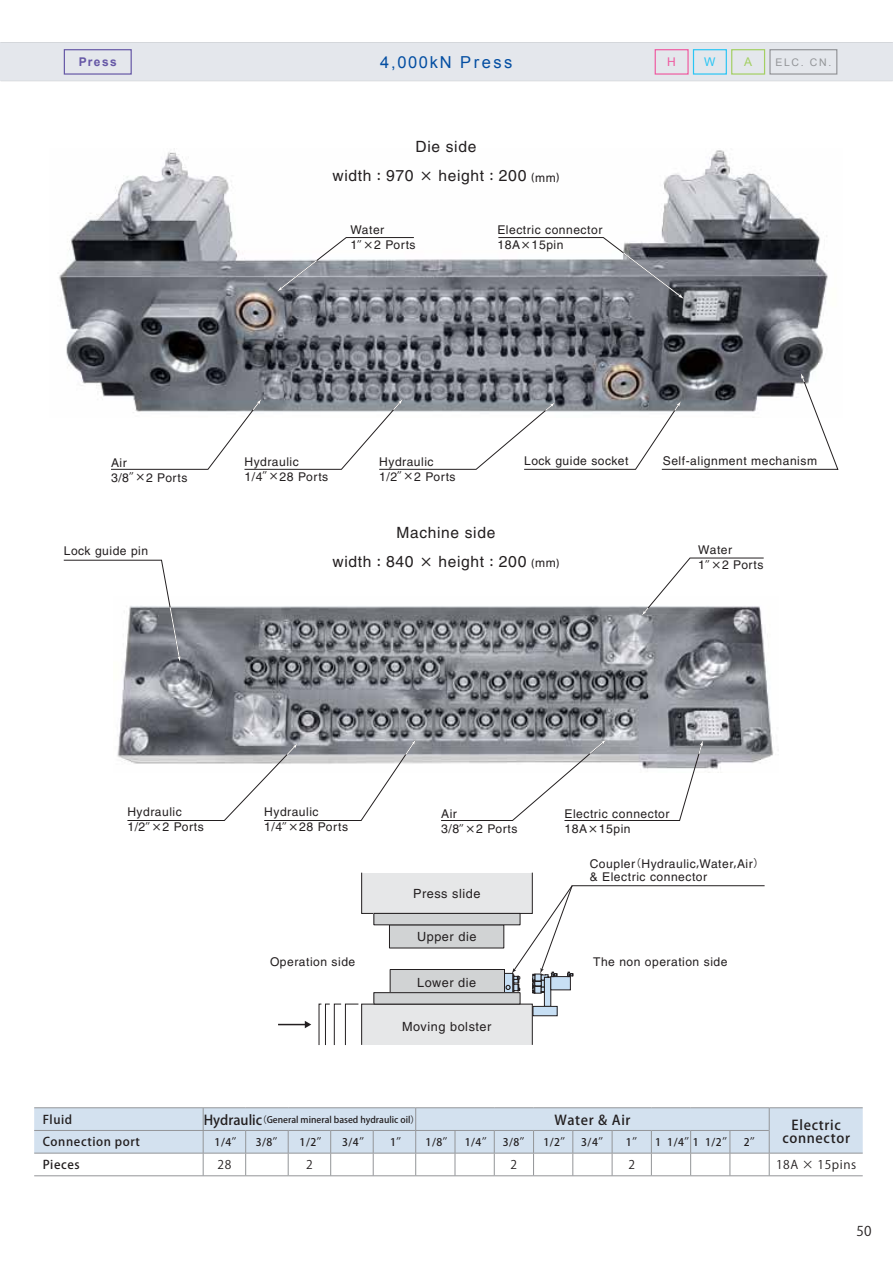
<style>
.page{position:relative;width:893px;height:1263px;background:#fff}
.page>*{position:absolute;margin:0;border:0;box-sizing:border-box;transform-origin:0 0}
.t1{font:16.5px "Arial";letter-spacing:.125em;color:#034ea2}
.t2{font:15.45px/29px "Helvetica";letter-spacing:.045em;color:#231f20;text-align:center}
.t3{font:13.5px "Koz Go Pro Medium 90 msp RKSJ H";letter-spacing:.05em;color:#231f20}
.t4{font:13.5px "Koz Go Pro Regular 90 msp RKSJ H";color:#231f20}
.t5{font:12.75px "Helvetica";letter-spacing:.045em;color:#231f20}
.t6{font:12.3px "Helvetica";letter-spacing:.045em;color:#231f20}
.t7{font:12px/15px "Helvetica";letter-spacing:.045em;color:#231f20}
.t8{font:12px "Koz Go Pro Medium 90 msp RKSJ H";letter-spacing:.05em;color:#231f20}
.t9{font:12px "Koz Go Pro Regular 90 msp RKSJ H";letter-spacing:.05em;color:#231f20}
.t10{font:700 12px "Arial";letter-spacing:.12em;color:#6658a6}
.t11{font:12px "Arial";color:#ef5ba1}
.t12{font:12px "Arial";color:#2ac5f4}
.t13{font:12px "Arial";color:#a3cf62}
.t14{font:10.5px "Koz Go Pro Medium 90 msp RKSJ H";color:#231f20}
.t15{font:10.5px "Arial";color:#939598}
.t16{font:9px "Koz Go Pro Medium 90 msp RKSJ H";color:#231f20}
.s1{font-family:"Koz Go Pro Medium 90 msp RKSJ H";font-size:13.5px}
.s2{font-size:15.75px}
.s3{font-family:"Koz Go Pro Medium 90 msp RKSJ H";font-size:10.5px}
.s4{font-size:12px}
.s5{font-size:12.3px}
.s6{font-size:13.5px}
</style>
<div class="page">
<img style="left:59px;top:148px;width:769px;height:252px">
<img style="left:117px;top:606px;width:657px;height:163px">
<div style="left:533px;top:1006px;width:24px;height:10px;background:#c7dff4"></div>
<div style="left:533px;top:1006px;width:24px;height:10px;border:1px solid #231f20"></div>
<div style="left:362px;top:1004px;width:170px;height:41px;background:#e6e7e8"></div>
<div style="left:361px;top:1004px;width:171px;height:41px;border:1px solid #231f20"></div>
<div style="left:362px;top:873px;width:170px;height:40px;background:#e6e7e8"></div>
<div style="left:390px;top:970px;width:114px;height:23px;background:#d1d3d4"></div>
<div style="left:390px;top:969px;width:115px;height:24px;border:1px solid #231f20"></div>
<div style="left:374px;top:993px;width:146px;height:11px;background:#d1d3d4"></div>
<div style="left:374px;top:992px;width:146px;height:12px;border:1px solid #231f20"></div>
<div style="left:389px;top:925px;width:115px;height:23px;background:#d1d3d4"></div>
<div style="left:374px;top:913px;width:146px;height:12px;background:#d1d3d4"></div>
<div style="left:374px;top:913px;width:146px;height:12px;border:1px solid #231f20"></div>
<svg style="left:278px;top:1021px;width:33px;height:7px"></svg>
<svg style="left:319px;top:1004px;width:40px;height:41px"></svg>
<svg style="left:63px;top:560px;width:118px;height:102px"></svg>
<svg style="left:441px;top:740px;width:262px;height:81px"></svg>
<svg style="left:127px;top:740px;width:289px;height:81px"></svg>
<svg style="left:498px;top:237px;width:186px;height:62px"></svg>
<svg style="left:111px;top:373px;width:727px;height:97px"></svg>
<svg style="left:277px;top:237px;width:137px;height:54px"></svg>
<svg style="left:641px;top:558px;width:123px;height:58px"></svg>
<svg style="left:504px;top:885px;width:261px;height:121px"></svg>
<div style="left:0;top:42px;width:893px;height:39px;background:#e4e7ec"></div>
<svg style="left:1px;top:81px;width:891px;height:1px"></svg>
<div style="left:655px;top:49px;width:34px;height:26px;border:1px solid #ef5ba1"></div>
<div style="left:693px;top:49px;width:34px;height:26px;border:1px solid #2ac5f4"></div>
<div style="left:731px;top:49px;width:34px;height:26px;border:1px solid #a3cf62"></div>
<div style="left:769px;top:49px;width:68px;height:26px;border:1px solid #939598"></div>
<div style="left:64px;top:49px;width:68px;height:26px;border:1px solid #6658a6"></div>
<hr style="left:288px;top:1176px;width:128px;height:1px;background:#939598">
<hr style="left:455px;top:1176px;width:39px;height:1px;background:#939598">
<hr style="left:494px;top:1176px;width:39px;height:1px;background:#939598">
<hr style="left:533px;top:1176px;width:118px;height:1px;background:#939598">
<hr style="left:651px;top:1176px;width:40px;height:1px;background:#939598">
<hr style="left:691px;top:1176px;width:172px;height:1px;background:#939598">
<hr style="left:34px;top:1107px;width:212px;height:1px;background:#939598">
<hr style="left:246px;top:1107px;width:42px;height:1px;background:#939598">
<hr style="left:288px;top:1107px;width:128px;height:1px;background:#939598">
<hr style="left:416px;top:1107px;width:78px;height:1px;background:#939598">
<hr style="left:494px;top:1107px;width:39px;height:1px;background:#939598">
<hr style="left:533px;top:1107px;width:118px;height:1px;background:#939598">
<hr style="left:651px;top:1107px;width:40px;height:1px;background:#939598">
<hr style="left:691px;top:1107px;width:78px;height:1px;background:#939598">
<hr style="left:769px;top:1107px;width:94px;height:1px;background:#939598">
<svg style="left:34px;top:1108px;width:829px;height:68px"></svg>
<hr style="left:416px;top:1153px;width:39px;height:1px;background:#939598">
<hr style="left:34px;top:1176px;width:212px;height:1px;background:#939598">
<hr style="left:246px;top:1176px;width:42px;height:1px;background:#939598">
<hr style="left:416px;top:1176px;width:39px;height:1px;background:#939598">
<p class="t10" style="left:79px;top:55px;width:40px">Press</p>
<h1 class="t1" style="left:380px;top:53px;width:134px">4,000kN Press</h1>
<p class="t11" style="left:667px;top:56px;width:10px">H</p>
<p class="t12" style="left:704px;top:56px;width:13px">W</p>
<p class="t13" style="left:744px;top:56px;width:10px">A</p>
<p class="t15" style="left:775px;top:56px;width:57px">ELC. CN.</p>
<p class="t2" style="left:332px;top:134px;width:229px">Die side<br>width <span class="s1">:</span> <span class="s2">970</span> <span class="s1">×</span> height <span class="s1">:</span> <span class="s2">200</span> <span class="s3">(</span><span class="s4">mm</span><span class="s3">)</span></p>
<p class="t7" style="left:350px;top:223px;width:67px">Water<br><span class="s5">1</span><span class="s3">″×</span><span class="s5">2</span> Ports</p>
<p class="t7" style="left:497px;top:223px;width:107px">Electric connector</p>
<p class="t6" style="left:497px;top:240px;width:68px">18<span class="s4">A</span><span class="s3">×</span>15<span class="s4">pin</span></p>
<p class="t7" style="left:111px;top:456px;width:17px">Air</p>
<p class="t7" style="left:663px;top:454px;width:156px">Self-alignment mechanism</p>
<p class="t7" style="left:111px;top:471px;width:78px"><span class="s5">3</span>/<span class="s5">8</span><span class="s3">″×</span><span class="s5">2</span> Ports</p>
<p class="t7" style="left:524px;top:455px;width:106px">Lock guide socket</p>
<p class="t7" style="left:244px;top:455px;width:85px">Hydraulic<br><span class="s5">1</span>/<span class="s5">4</span><span class="s3">″×</span><span class="s5">28</span> Ports</p>
<p class="t7" style="left:379px;top:455px;width:78px">Hydraulic<br><span class="s5">1</span>/<span class="s5">2</span><span class="s3">″×</span><span class="s5">2</span> Ports</p>
<p class="t7" style="left:64px;top:544px;width:86px">Lock guide pin</p>
<p class="t2" style="left:332px;top:520px;width:229px">Machine side<br>width <span class="s1">:</span> <span class="s2">840</span> <span class="s1">×</span> height <span class="s1">:</span> <span class="s2">200</span> <span class="s3">(</span><span class="s4">mm</span><span class="s3">)</span></p>
<p class="t7" style="left:698px;top:544px;width:67px">Water<br><span class="s5">1</span><span class="s3">″×</span><span class="s5">2</span> Ports</p>
<p class="t7" style="left:127px;top:806px;width:78px">Hydraulic<br><span class="s5">1</span>/<span class="s5">2</span><span class="s3">″×</span><span class="s5">2</span> Ports</p>
<p class="t7" style="left:264px;top:806px;width:85px">Hydraulic<br><span class="s5">1</span>/<span class="s5">4</span><span class="s3">″×</span><span class="s5">28</span> Ports</p>
<p class="t7" style="left:441px;top:807px;width:78px">Air<br><span class="s5">3</span>/<span class="s5">8</span><span class="s3">″×</span><span class="s5">2</span> Ports</p>
<p class="t7" style="left:564px;top:807px;width:107px">Electric connector</p>
<p class="t6" style="left:564px;top:824px;width:68px">18<span class="s4">A</span><span class="s3">×</span>15<span class="s4">pin</span></p>
<p class="t5" style="left:413px;top:888px;width:69px">Press slide</p>
<p class="t5" style="left:417px;top:931px;width:61px">Upper die</p>
<p class="t7" style="left:590px;top:858px;width:176px;line-height:13.5px">Coupler<span class="s3">（</span>Hydraulic<span class="s3">,</span>Water<span class="s3">,</span>Air<span class="s3">）</span>&amp; Electric connector</p>
<p class="t7" style="left:270px;top:955px;width:87px">Operation side</p>
<p class="t7" style="left:593px;top:955px;width:136px">The non operation side</p>
<p class="t5" style="left:417px;top:977px;width:61px">Lower die</p>
<p class="t5" style="left:402px;top:1022px;width:91px">Moving bolster</p>
<p class="t8" style="left:43px;top:1115px;width:31px">Fluid</p>
<p class="t16" style="left:204px;top:1117px;width:217px"><span class="s6">Hydraulic</span>（General mineral based hydraulic oil）</p>
<p class="t3" style="left:554px;top:1115px;width:78px">Water &amp; Air</p>
<p class="t3" style="left:791px;top:1119px;width:51px">Electric</p>
<p class="t8" style="left:43px;top:1137px;width:99px">Connection port</p>
<p class="t3" style="left:782px;top:1133px;width:69px">connector</p>
<p class="t14" style="left:215px;top:1138px;width:29px">1/4″</p>
<p class="t14" style="left:256px;top:1138px;width:29px">3/8″</p>
<p class="t14" style="left:300px;top:1138px;width:29px">1/2″</p>
<p class="t14" style="left:342px;top:1138px;width:29px">3/4″</p>
<p class="t14" style="left:390px;top:1138px;width:18px">1″</p>
<p class="t14" style="left:426px;top:1138px;width:185px">1/8″ 1/4″ 3/8″ 1/2″ 3/4″</p>
<p class="t14" style="left:626px;top:1138px;width:136px">1″ 1 1/4″1 1/2″ 2″</p>
<p class="t8" style="left:43px;top:1160px;width:39px">Pieces</p>
<p class="t9" style="left:217px;top:1160px;width:15px">28</p>
<p class="t9" style="left:306px;top:1160px;width:8px">2</p>
<p class="t9" style="left:511px;top:1160px;width:8px">2</p>
<p class="t9" style="left:628px;top:1160px;width:8px">2</p>
<p class="t9" style="left:776px;top:1160px;width:82px">18A × 15pins</p>
<p class="t4" style="left:856px;top:1226px;width:16px">50</p>
</div>
